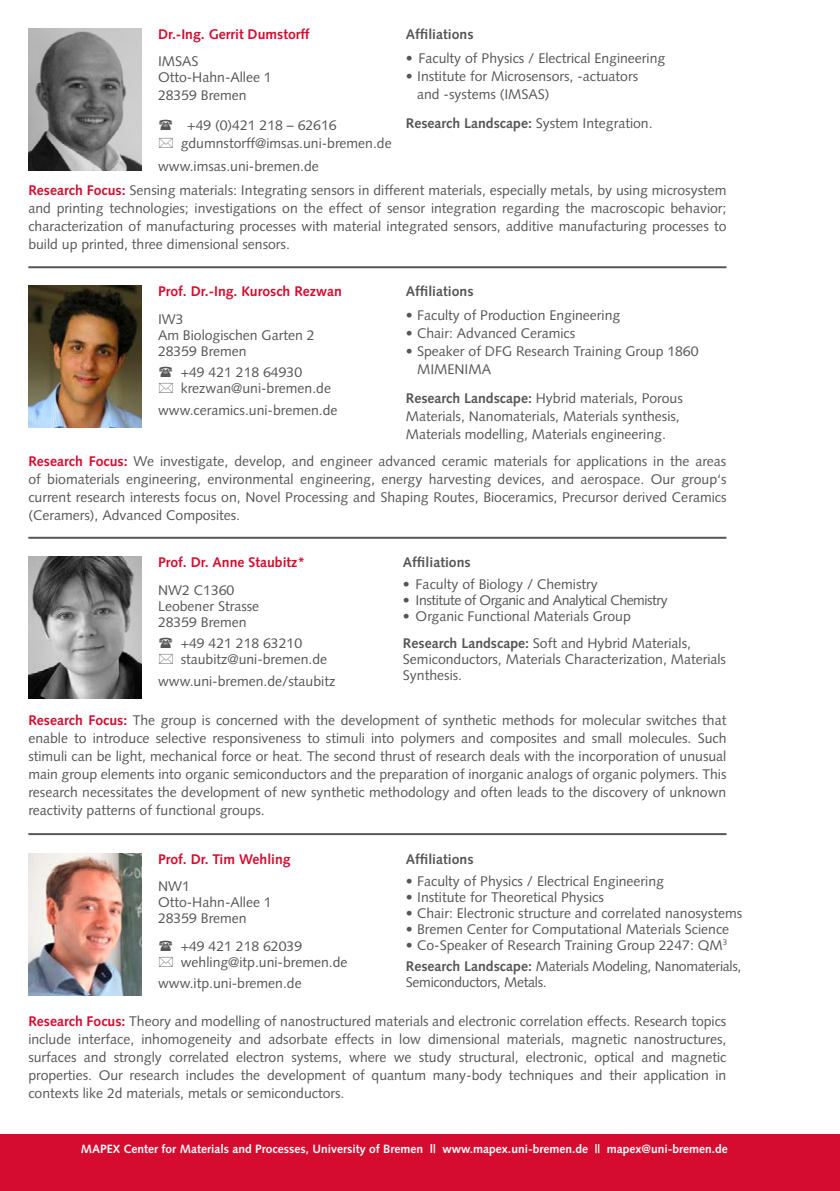
<style>
.page{position:relative;width:840px;height:1191px;background:#fff}
.page>*{position:absolute;margin:0;border:0;box-sizing:border-box;transform-origin:0 0}
.t1{font:14px/18px "Syntax";color:#565656}
.t2{font:700 14px/27.4px "Syntax";color:#d50c2f}
.t3{font:700 14px "Syntax";color:#565656}
.t4{font:14px "Syntax";letter-spacing:-.03em;color:#565656}
.t5{font:14px "Syntax";letter-spacing:-.02em;color:#565656}
.t6{font:700 12px "Syntax";color:#fff}
.s1{font-weight:400;color:#565656}
.s2{font-weight:400}
.s3{font-weight:700;color:#d50c2f}
.s4{font-weight:700}
</style>
<div class="page">
<div style="left:0;top:1134px;width:839px;height:57px;background:#d50c2f"></div>
<img style="left:28px;top:28px;width:114px;height:142px">
<img style="left:28px;top:285px;width:114px;height:142px">
<img style="left:28px;top:556px;width:114px;height:142px">
<img style="left:28px;top:853px;width:114px;height:142px">
<hr style="left:28px;top:266px;width:698px;height:2px;background:#565656">
<hr style="left:28px;top:537px;width:698px;height:2px;background:#565656">
<hr style="left:28px;top:833px;width:698px;height:2px;background:#565656">
<p class="t2" style="left:158px;top:21px;width:153px">Dr.-Ing. Gerrit Dumstorff<br><span class="s1">IMSAS</span></p>
<p class="t1" style="left:158px;top:69px;width:115px">Otto-Hahn-Allee 1<br>28359 Bremen</p>
<p class="t1" style="left:181px;top:116px;width:212px;text-indent:7px">+49 (0)421 218 – 62616 gdumnstorff@imsas.uni-bremen.de</p>
<p class="t1" style="left:158px;top:158px;width:162px">www.imsas.uni-bremen.de</p>
<p class="t3" style="left:405px;top:26px;width:69px">Affiliations</p>
<p class="t1" style="left:405px;top:49px;width:261px">• Faculty of Physics / Electrical Engineering</p>
<p class="t1" style="left:417px;top:67px;width:222px;text-indent:-11px">• Institute for Microsensors, -actuators and -systems (IMSAS)</p>
<p class="t3" style="left:405px;top:115px;width:248px">Research Landscape: <span class="s2">System Integration.</span></p>
<p class="t1" style="left:28px;top:181px;width:699px;text-align:justify"><span class="s3">Research Focus:</span> Sensing materials: Integrating sensors in different materials, especially metals, by using microsystem and printing technologies; investigations on the effect of sensor integration regarding the macroscopic behavior; characterization of manufacturing processes with material integrated sensors, additive manufacturing processes to build up printed, three dimensional sensors.</p>
<p class="t2" style="left:158px;top:278px;width:185px">Prof. Dr.-Ing. Kurosch Rezwan<br><span class="s1">IW3</span></p>
<p class="t1" style="left:158px;top:327px;width:158px;line-height:16px">Am Biologischen Garten 2<br>28359 Bremen</p>
<p class="t1" style="left:181px;top:364px;width:152px;line-height:16px">+49 421 218 64930 krezwan@uni-bremen.de</p>
<p class="t1" style="left:158px;top:401px;width:181px">www.ceramics.uni-bremen.de</p>
<p class="t3" style="left:405px;top:283px;width:69px">Affiliations</p>
<p class="t1" style="left:405px;top:306px;width:216px">• Faculty of Production Engineering</p>
<p class="t1" style="left:405px;top:324px;width:171px">• Chair: Advanced Ceramics</p>
<p class="t1" style="left:417px;top:342px;width:283px;text-indent:-11px">• Speaker of DFG Research Training Group 1860<br>MIMENIMA</p>
<p class="t1" style="left:405px;top:389px;width:278px"><span class="s4">Research Landscape:</span> Hybrid materials, Porous<br>Materials, Nanomaterials, Materials synthesis,<br>Materials modelling, Materials engineering.</p>
<p class="t1" style="left:28px;top:452px;width:699px;text-align:justify"><span class="s3">Research Focus:</span> We investigate, develop, and engineer advanced ceramic materials for applications in the areas of biomaterials engineering, environmental engineering, energy harvesting devices, and aerospace. Our group‘s current research interests focus on, Novel Processing and Shaping Routes, Bioceramics, Precursor derived Ceramics (Ceramers), Advanced Composites.</p>
<p class="t2" style="left:158px;top:549px;width:149px">Prof. Dr. Anne Staubitz*<br><span class="s1">NW2 C1360</span></p>
<p class="t1" style="left:158px;top:598px;width:103px;line-height:16px">Leobener Strasse<br>28359 Bremen</p>
<p class="t1" style="left:181px;top:635px;width:148px;line-height:16px">+49 421 218 63210 staubitz@uni-bremen.de</p>
<p class="t1" style="left:158px;top:672px;width:178px">www.uni-bremen.de/staubitz</p>
<p class="t3" style="left:403px;top:554px;width:69px">Affiliations</p>
<p class="t1" style="left:403px;top:575px;width:196px">• Faculty of Biology / Chemistry</p>
<p class="t4" style="left:403px;top:592px;width:266px">• Institute of Organic and Analytical Chemistry</p>
<p class="t1" style="left:403px;top:602px;width:289px;line-height:27.4px">• Organic Functional Materials Group<br><span class="s4">Research Landscape:</span> Soft and Hybrid Materials,</p>
<p class="t1" style="left:403px;top:651px;width:324px;line-height:16px">Semiconductors, Materials Characterization, Materials<br>Synthesis.</p>
<p class="t1" style="left:28px;top:711px;width:699px;text-align:justify"><span class="s3">Research Focus:</span> The group is concerned with the development of synthetic methods for molecular switches that enable to introduce selective responsiveness to stimuli into polymers and composites and small molecules. Such stimuli can be light, mechanical force or heat. The second thrust of research deals with the incorporation of unusual main group elements into organic semiconductors and the preparation of inorganic analogs of organic polymers. This research necessitates the development of new synthetic methodology and often leads to the discovery of unknown reactivity patterns of functional groups.</p>
<p class="t2" style="left:158px;top:845px;width:134px">Prof. Dr. Tim Wehling<br><span class="s1">NW1</span></p>
<p class="t1" style="left:158px;top:894px;width:115px;line-height:16px">Otto-Hahn-Allee 1<br>28359 Bremen</p>
<p class="t1" style="left:181px;top:938px;width:168px;line-height:16px">+49 421 218 62039 wehling@itp.uni-bremen.de</p>
<p class="t1" style="left:158px;top:974px;width:145px">www.itp.uni-bremen.de</p>
<p class="t3" style="left:405px;top:851px;width:69px">Affiliations</p>
<p class="t1" style="left:405px;top:872px;width:259px">• Faculty of Physics / Electrical Engineering</p>
<p class="t1" style="left:405px;top:888px;width:199px">• Institute for Theoretical Physics</p>
<p class="t1" style="left:405px;top:904px;width:338px">• Chair: Electronic structure and correlated nanosystems</p>
<p class="t1" style="left:405px;top:920px;width:325px">• Bremen Center for Computational Materials Science</p>
<p class="t1" style="left:405px;top:934px;width:337px;line-height:21.6px">• Co-Speaker of Research Training Group 2247: QM<sup>3<br></sup><span class="s4">Research Landscape:</span> Materials Modeling, Nanomaterials,</p>
<p class="t5" style="left:405px;top:974px;width:142px">Semiconductors, Metals.</p>
<p class="t1" style="left:28px;top:1012px;width:699px;text-align:justify"><span class="s3">Research Focus:</span> Theory and modelling of nanostructured materials and electronic correlation effects. Research topics include interface, inhomogeneity and adsorbate effects in low dimensional materials, magnetic nanostructures, surfaces and strongly correlated electron systems, where we study structural, electronic, optical and magnetic properties. Our research includes the development of quantum many-body techniques and their application in contexts like 2d materials, metals or semiconductors.</p>
<p class="t6" style="left:81px;top:1142px;width:648px">MAPEX Center for Materials and Processes, University of Bremen l| www.mapex.uni-bremen.de || mapex@uni-bremen.de</p>
</div>
